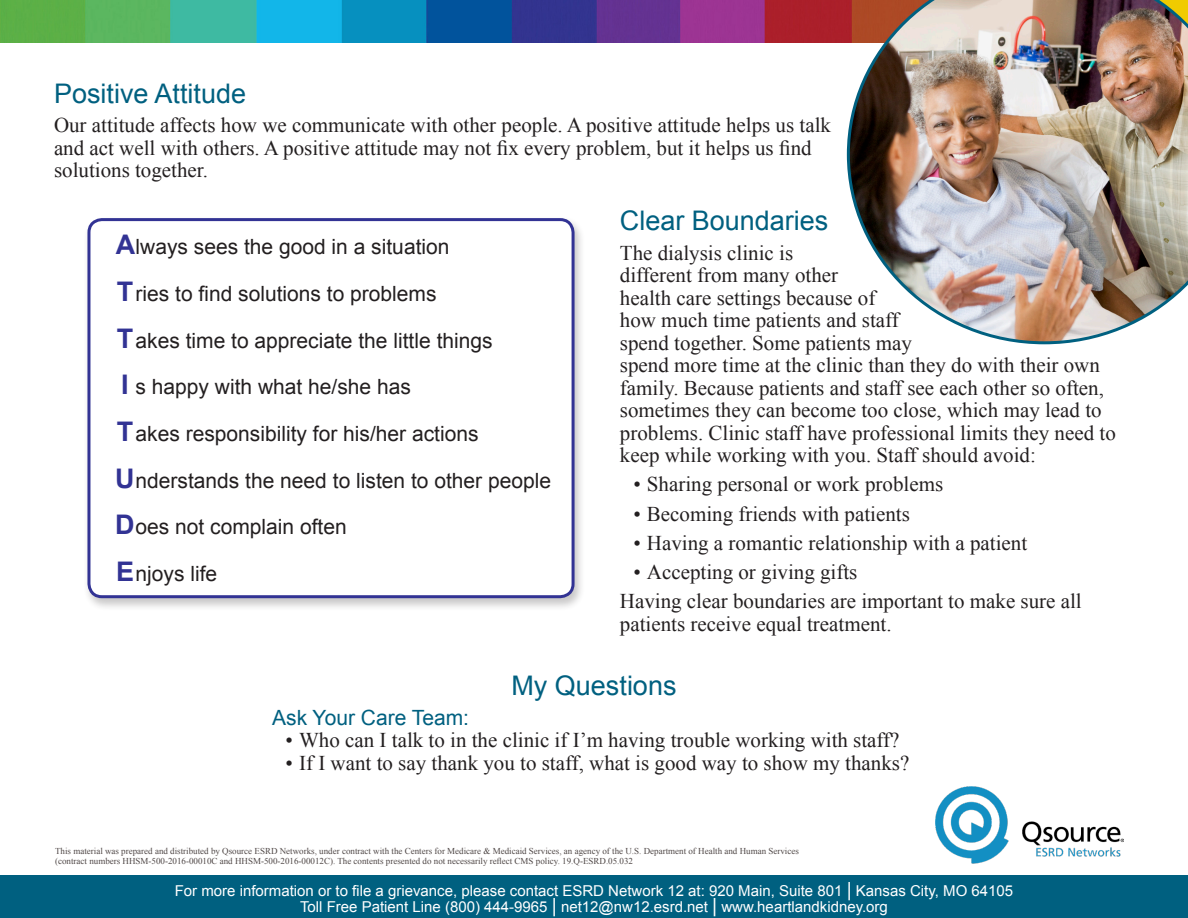
<style>
.page{position:relative;width:1188px;height:918px;background:#fff}
.page>*{position:absolute;margin:0;border:0;box-sizing:border-box;transform-origin:0 0}
.t1{font:27px "Arial";color:#006080}
.t2{font:700 27px "Arial";color:#323394}
.t3{font:21px/22.5px "Times New Roman";color:#231f20}
.t4{font:21px "Arial";color:#231f20}
.t5{font:21px "Arial";color:#006080}
.t6{font:15px "Arial";color:#fff}
.t7{font:9px/10.5px "Times New Roman";color:#4f4746}
.s1{font-size:19.5px}
</style>
<div class="page">
<img style="left:0;top:0;width:847px;height:42px">
<img style="left:935px;top:786px;width:188px;height:77px">
<div style="left:83px;top:216px;width:503px;height:396px;background:#231f20;opacity:.25"></div>
<div style="left:89px;top:220px;width:484px;height:377px;background:#fff;border-radius:13px"></div>
<div style="left:87px;top:218px;width:488px;height:380px;border:3px solid #323394;border-radius:13px"></div>
<img style="left:847px;top:0;width:341px;height:344px">
<div style="left:0;top:876px;width:1188px;height:42px;background:#006080"></div>
<p class="t1" style="left:54px;top:76px;width:194px">Positive Attitude</p>
<p class="t3" style="left:54px;top:113px;width:779px">Our attitude affects how we communicate with other people. A positive attitude helps us talk and act well with others. A positive attitude may not fix every problem, but it helps us find solutions together.</p>
<p class="t1" style="left:620px;top:203px;width:210px">Clear Boundaries</p>
<p class="t3" style="left:620px;top:241px;width:497px">The dialysis clinic is<br>different from many other<br>health care settings because of<br>how much time patients and staff<br>spend together. Some patients may<br>spend more time at the clinic than they do with their own family. Because patients and staff see each other so often, sometimes they can become too close, which may lead to problems. Clinic staff have professional limits they need to keep while working with you. Staff should avoid:</p>
<p class="t3" style="left:633px;top:473px;width:311px">• Sharing personal or work problems</p>
<p class="t3" style="left:633px;top:502px;width:278px">• Becoming friends with patients</p>
<p class="t3" style="left:633px;top:531px;width:395px">• Having a romantic relationship with a patient</p>
<p class="t3" style="left:633px;top:560px;width:226px">• Accepting or giving gifts</p>
<p class="t3" style="left:620px;top:590px;width:463px">Having clear boundaries are important to make sure all patients receive equal treatment.</p>
<p class="t2" style="left:116px;top:227px;width:21px">A</p>
<p class="t4" style="left:136px;top:233px;width:315px">lways sees the good in a situation</p>
<p class="t2" style="left:117px;top:273px;width:18px">T</p>
<p class="t4" style="left:136px;top:280px;width:303px">ries to find solutions to problems</p>
<p class="t2" style="left:117px;top:320px;width:18px">T</p>
<p class="t4" style="left:136px;top:326px;width:359px">akes time to appreciate the little things</p>
<p class="t2" style="left:121px;top:367px;width:9px">I</p>
<p class="t4" style="left:136px;top:373px;width:277px">s happy with what he/she has</p>
<p class="t2" style="left:117px;top:413px;width:18px">T</p>
<p class="t4" style="left:136px;top:420px;width:345px">akes responsibility for his/her actions</p>
<p class="t2" style="left:115px;top:460px;width:21px">U</p>
<p class="t4" style="left:136px;top:466px;width:417px">nderstands the need to listen to other people</p>
<p class="t2" style="left:115px;top:507px;width:21px">D</p>
<p class="t4" style="left:136px;top:513px;width:213px">oes not complain often</p>
<p class="t2" style="left:116px;top:553px;width:20px">E</p>
<p class="t4" style="left:136px;top:560px;width:83px">njoys life</p>
<p class="t1" style="left:511px;top:668px;width:167px">My Questions</p>
<p class="t5" style="left:272px;top:704px;width:198px">Ask Your Care Team:</p>
<p class="t3" style="left:286px;top:729px;width:615px">• Who can I talk to in the clinic if I’m having trouble working with staff?</p>
<p class="t3" style="left:286px;top:751px;width:625px">• If I want to say thank you to staff, what is good way to show my thanks?</p>
<p class="t7" style="left:55px;top:845px;width:745px">This material was prepared and distributed by Qsource ESRD Networks, under contract with the Centers for Medicare &amp; Medicaid Services, an agency of the U.S. Department of Health and Human Services (contract numbers HHSM-500-2016-00010C and HHSM-500-2016-00012C). The contents presented do not necessarily reflect CMS policy. 19.Q-ESRD.05.032</p>
<p class="t6" style="left:175px;top:881px;width:840px">For more information or to file a grievance, please contact ESRD Network 12 at: 920 Main, Suite 801 <span class="s1">|</span> Kansas City, MO 64105</p>
<p class="t6" style="left:300px;top:897px;width:589px">Toll Free Patient Line (800) 444-9965 <span class="s1">|</span> net12@nw12.esrd.net <span class="s1">|</span> www.heartlandkidney.org</p>
</div>
